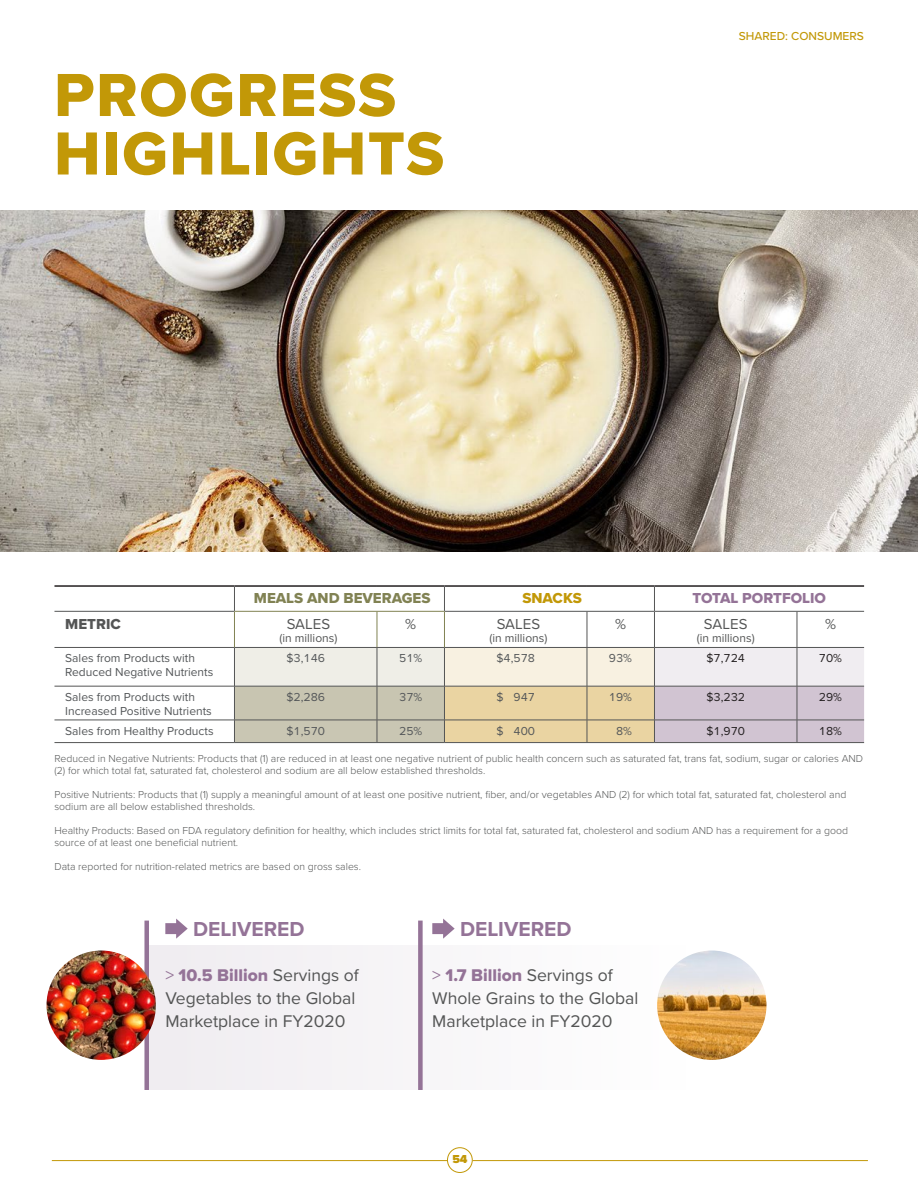
<style>
.page{position:relative;width:918px;height:1188px;background:#fff}
.page>*{position:absolute;margin:0;border:0;box-sizing:border-box;transform-origin:0 0}
.t1{font:63px/58.5px "Proxima Nova Extrabld";letter-spacing:.025em;color:#c29807}
.Body_Copy{font:700 21px "Proxima Nova";color:#947397}
.Body_Copy-2{font:17.55px/23px "Proxima Nova";color:#545555}
.t2{font:15px "Proxima Nova";color:#545555}
.t3{font:15px "Proxima Nova Extrabld";color:#818253}
.t4{font:15px "Proxima Nova Extrabld";color:#947397}
.t5{font:15px "Proxima Nova Extrabld";color:#c29807}
.t6{font:15px "Proxima Nova Extrabld";color:#545555}
.t7{font:12px/13.5px "Proxima Nova";color:#545759}
.t8{font:12px "Proxima Nova";color:#545555}
.t9{font:12px "Proxima Nova";color:#231f20}
.t10{font:500 12px "Proxima Nova";color:#c29807}
.t11{font:900 12px "Proxima Nova";color:#c29807}
.Intro_Copy{font:300 10.5px/12px "Proxima Nova";color:#545555}
.s1{color:#947397}
.s2{font-family:"Proxima Nova Extrabld";color:#947397}
</style>
<div class="page">
<hr style="left:52px;top:1160px;width:395px;height:1px;background:#c29807">
<hr style="left:473px;top:1160px;width:395px;height:1px;background:#c29807">
<div style="left:447px;top:1147px;width:26px;height:26px;border:1px solid #c29807;border-radius:50%"></div>
<img style="left:0;top:210px;width:918px;height:341px">
<hr style="left:54px;top:585px;width:180px;height:2px;background:#231f20">
<hr style="left:234px;top:585px;width:143px;height:2px;background:#231f20">
<hr style="left:377px;top:585px;width:67px;height:2px;background:#231f20">
<hr style="left:444px;top:585px;width:143px;height:2px;background:#231f20">
<hr style="left:587px;top:585px;width:67px;height:2px;background:#231f20">
<hr style="left:654px;top:585px;width:143px;height:2px;background:#231f20">
<hr style="left:797px;top:585px;width:67px;height:2px;background:#231f20">
<svg style="left:234px;top:587px;width:1px;height:24px"></svg>
<svg style="left:444px;top:587px;width:1px;height:24px"></svg>
<svg style="left:654px;top:587px;width:1px;height:24px"></svg>
<hr style="left:54px;top:611px;width:180px;height:1px;background:#545555">
<hr style="left:444px;top:611px;width:143px;height:1px;background:#545555">
<hr style="left:587px;top:611px;width:67px;height:1px;background:#545555">
<hr style="left:654px;top:611px;width:143px;height:1px;background:#545555">
<hr style="left:797px;top:611px;width:67px;height:1px;background:#545555">
<hr style="left:587px;top:612px;width:1px;height:35px;background:#545555">
<hr style="left:654px;top:612px;width:1px;height:35px;background:#545555">
<hr style="left:797px;top:612px;width:1px;height:35px;background:#545555">
<hr style="left:54px;top:647px;width:180px;height:1px;background:#545555">
<hr style="left:54px;top:686px;width:180px;height:1px;background:#545555">
<hr style="left:54px;top:720px;width:180px;height:1px;background:#545555">
<svg style="left:234px;top:647px;width:630px;height:95px;background:#d4ccc0"></svg>
<hr style="left:54px;top:742px;width:180px;height:1px;background:#545555">
<hr style="left:234px;top:742px;width:143px;height:1px;background:#545555">
<hr style="left:377px;top:742px;width:67px;height:1px;background:#545555">
<hr style="left:444px;top:742px;width:143px;height:1px;background:#545555">
<hr style="left:587px;top:742px;width:67px;height:1px;background:#545555">
<hr style="left:654px;top:742px;width:143px;height:1px;background:#545555">
<hr style="left:797px;top:742px;width:67px;height:1px;background:#545555">
<hr style="left:234px;top:611px;width:143px;height:1px;background:#818253">
<hr style="left:377px;top:611px;width:67px;height:1px;background:#818253">
<hr style="left:234px;top:612px;width:1px;height:35px;background:#818253">
<hr style="left:377px;top:612px;width:1px;height:35px;background:#818253">
<hr style="left:444px;top:612px;width:1px;height:35px;background:#818253">
<div style="left:147px;top:945px;width:539px;height:145px;background:#f7f5f7"></div>
<div style="left:144px;top:921px;width:5px;height:169px;background:#947397"></div>
<div style="left:418px;top:921px;width:5px;height:169px;background:#947397"></div>
<svg style="left:165px;top:919px;width:23px;height:20px"></svg>
<svg style="left:432px;top:919px;width:23px;height:20px"></svg>
<img style="left:46px;top:951px;width:110px;height:109px;border-radius:55px">
<img style="left:657px;top:951px;width:109px;height:109px;border-radius:55px">
<p class="t1" style="left:54px;top:69px;width:392px">PROGRESS<br>HIGHLIGHTS</p>
<p class="t10" style="left:739px;top:29px;width:127px">SHARED: CONSUMERS</p>
<p class="t3" style="left:254px;top:589px;width:178px">MEALS AND BEVERAGES</p>
<p class="t5" style="left:522px;top:589px;width:61px">SNACKS</p>
<p class="t4" style="left:693px;top:589px;width:135px">TOTAL PORTFOLIO</p>
<p class="t6" style="left:65px;top:615px;width:57px">METRIC</p>
<p class="t2" style="left:287px;top:615px;width:45px">SALES</p>
<p class="t8" style="left:279px;top:631px;width:59px">(in millions)</p>
<p class="t2" style="left:405px;top:615px;width:12px">%</p>
<p class="t2" style="left:497px;top:615px;width:45px">SALES</p>
<p class="t8" style="left:489px;top:631px;width:59px">(in millions)</p>
<p class="t2" style="left:615px;top:615px;width:12px">%</p>
<p class="t2" style="left:704px;top:615px;width:45px">SALES</p>
<p class="t8" style="left:697px;top:631px;width:59px">(in millions)</p>
<p class="t2" style="left:825px;top:615px;width:12px">%</p>
<p class="t7" style="left:65px;top:652px;width:150px">Sales from Products with<br>Reduced Negative Nutrients</p>
<p class="t7" style="left:286px;top:652px;width:40px">$3,146</p>
<p class="t7" style="left:399px;top:652px;width:25px">51%</p>
<p class="t7" style="left:496px;top:652px;width:40px">$4,578</p>
<p class="t7" style="left:609px;top:652px;width:25px">93%</p>
<p class="t9" style="left:706px;top:651px;width:40px">$7,724</p>
<p class="t9" style="left:819px;top:651px;width:25px">70%</p>
<p class="t7" style="left:65px;top:691px;width:148px">Sales from Products with<br>Increased Positive Nutrients</p>
<p class="t7" style="left:286px;top:691px;width:40px">$2,286</p>
<p class="t7" style="left:399px;top:691px;width:25px">37%</p>
<p class="t7" style="left:496px;top:691px;width:40px">$ 947</p>
<p class="t7" style="left:609px;top:691px;width:25px">19%</p>
<p class="t9" style="left:706px;top:690px;width:40px">$3,232</p>
<p class="t9" style="left:819px;top:690px;width:25px">29%</p>
<p class="t7" style="left:65px;top:724px;width:150px">Sales from Healthy Products</p>
<p class="t7" style="left:286px;top:724px;width:40px">$1,570</p>
<p class="t7" style="left:399px;top:724px;width:25px">25%</p>
<p class="t7" style="left:496px;top:724px;width:40px">$ 400</p>
<p class="t7" style="left:616px;top:724px;width:17px">8%</p>
<p class="t9" style="left:706px;top:724px;width:40px">$1,970</p>
<p class="t9" style="left:819px;top:724px;width:25px">18%</p>
<p class="Intro_Copy" style="left:54px;top:752px;width:810px">Reduced in Negative Nutrients: Products that (1) are reduced in at least one negative nutrient of public health concern such as saturated fat, trans fat, sodium, sugar or calories AND (2) for which total fat, saturated fat, cholesterol and sodium are all below established thresholds.</p>
<p class="Intro_Copy" style="left:54px;top:788px;width:793px">Positive Nutrients: Products that (1) supply a meaningful amount of at least one positive nutrient, fiber, and/or vegetables AND (2) for which total fat, saturated fat, cholesterol and sodium are all below established thresholds.</p>
<p class="Intro_Copy" style="left:54px;top:824px;width:795px">Healthy Products: Based on FDA regulatory definition for healthy, which includes strict limits for total fat, saturated fat, cholesterol and sodium AND has a requirement for a good source of at least one beneficial nutrient.</p>
<p class="Intro_Copy" style="left:54px;top:860px;width:308px">Data reported for nutrition-related metrics are based on gross sales.</p>
<p class="Body_Copy" style="left:193px;top:916px;width:113px">DELIVERED</p>
<p class="Body_Copy" style="left:460px;top:916px;width:113px">DELIVERED</p>
<p class="Body_Copy-2" style="left:165px;top:964px;width:195px"><span class="s1">&gt;</span> <span class="s2">10.5 Billion</span> Servings of<br>Vegetables to the Global<br>Marketplace in FY2020</p>
<p class="Body_Copy-2" style="left:432px;top:964px;width:208px"><span class="s1">&gt;</span> <span class="s2">1.7 Billion</span> Servings of<br>Whole Grains to the Global<br>Marketplace in FY2020</p>
<p class="t11" style="left:452px;top:1152px;width:17px">54</p>
</div>
